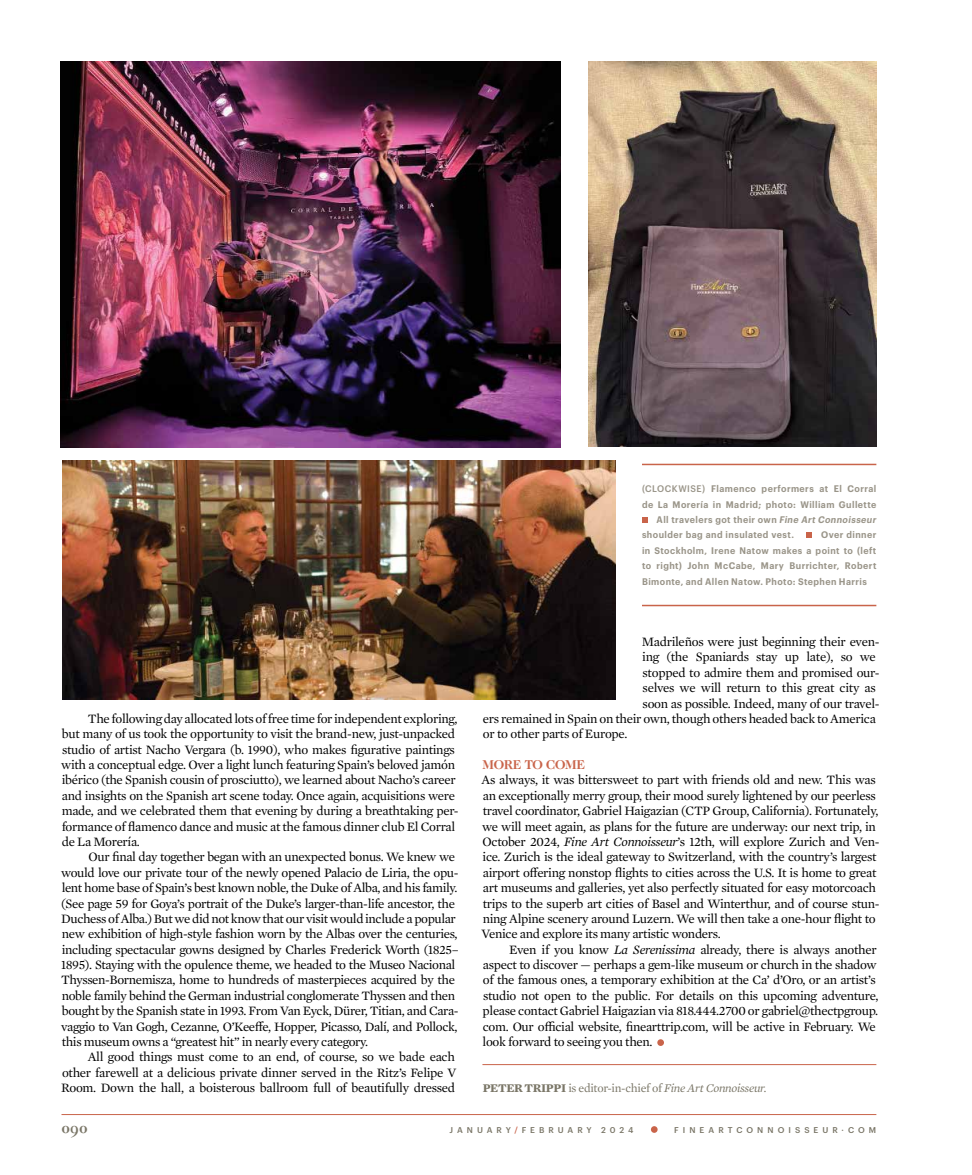
<style>
.page{position:relative;width:972px;height:1175px;background:#fff}
.page>*{position:absolute;margin:0;border:0;box-sizing:border-box;transform-origin:0 0}
.t1{font:700 16.5px "Caslon Classico";color:#7a7667}
.t2{font:13.05px/15.5px "Mercury Text G1";letter-spacing:-.025em;color:#000}
.t3{font:700 13.05px "Caslon Two Twenty Four LT";letter-spacing:-.025em;color:#c9644a}
.t4{font:12px "Mercury Text G1";letter-spacing:-.025em;color:#7a7667}
.t5{font:600 9.3px/15.3px "Graphik Narrow";letter-spacing:.045em;color:#9a9589;text-align:justify}
.t6{font:500 8.25px "Graphik";letter-spacing:.485em;color:#7a7667}
.s1{font-weight:500}
.s2{font-style:italic}
.s3{font-weight:700}
.s4{color:#c9644a}
</style>
<div class="page">
<hr style="left:62px;top:1114px;width:814px;height:1px;background:#c9644a">
<div style="left:651px;top:1126px;width:7px;height:6px;background:#c9644a;border-radius:50%"></div>
<hr style="left:482px;top:1064px;width:394px;height:1px;background:#c9644a">
<div style="left:657px;top:1039px;width:7px;height:7px;background:#c9644a;border-radius:50%"></div>
<img style="left:60px;top:62px;width:500px;height:385px">
<hr style="left:642px;top:464px;width:234px;height:1px;background:#c9644a">
<hr style="left:642px;top:605px;width:234px;height:1px;background:#c9644a">
<svg style="left:642px;top:517px;width:6px;height:6px"></svg>
<svg style="left:806px;top:532px;width:6px;height:6px"></svg>
<img style="left:588px;top:62px;width:289px;height:384px">
<img style="left:62px;top:460px;width:553px;height:239px">
<p class="t2" style="left:61px;top:710px;width:399px;text-indent:27px">The following day allocated lots of free time for independent exploring, but many of us took the opportunity to visit the brand-new, just-unpacked studio of artist Nacho Vergara (b. 1990), who makes figurative paintings with a conceptual edge. Over a light lunch featuring Spain’s beloved jamón ibérico (the Spanish cousin of prosciutto), we learned about Nacho’s career and insights on the Spanish art scene today. Once again, acquisitions were made, and we celebrated them that evening by during a breathtaking per&shy;formance of flamenco dance and music at the famous dinner club El Corral de La Morería.</p>
<p class="t2" style="left:61px;top:848px;width:399px;text-indent:28px">Our final day together began with an unexpected bonus. We knew we would love our private tour of the newly opened Palacio de Liria, the opu&shy;lent home base of Spain’s best known noble, the Duke of Alba, and his family. (See page 59 for Goya’s portrait of the Duke’s larger-than-life ancestor, the Duchess of Alba.) But we did not know that our visit would include a popular new exhibition of high-style fashion worn by the Albas over the centuries, including spectacular gowns designed by Charles Frederick Worth (1825– 1895). Staying with the opulence theme, we headed to the Museo Nacional Thyssen-Bornemisza, home to hundreds of masterpieces acquired by the noble family behind the German industrial conglomerate Thyssen and then bought by the Spanish state in 1993. From Van Eyck, Dürer, Titian, and Cara&shy;vaggio to Van Gogh, Cezanne, O’Keeffe, Hopper, Picasso, Dalí, and Pollock, this museum owns a “greatest hit” in nearly every category.</p>
<p class="t2" style="left:61px;top:1048px;width:396px;text-align:justify;text-indent:26px">All good things must come to an end, of course, so we bade each other farewell at a delicious private dinner served in the Ritz’s Felipe V Room. Down the hall, a boisterous ballroom full of beautifully dressed</p>
<p class="t5" style="left:642px;top:481px;width:236px"><span class="s1">(CLOCKWISE)</span> Flamenco performers at El Corral</p>
<p class="t5" style="left:642px;top:496px;width:236px">de La Morería in Madrid; photo: William Gullette</p>
<p class="t5" style="left:657px;top:512px;width:221px">All travelers got their own <span class="s2">Fine Art Connoisseur</span></p>
<p class="t5" style="left:642px;top:527px;width:154px">shoulder bag and insulated vest.</p>
<p class="t5" style="left:642px;top:527px;width:236px;text-indent:179px">Over dinner in Stockholm, Irene Natow makes a point to (left to right) John McCabe, Mary Burrichter, Robert Bimonte, and Allen Natow. Photo: Stephen Harris</p>
<p class="t2" style="left:642px;top:633px;width:239px">Madrileños were just beginning their even-</p>
<p class="t2" style="left:642px;top:648px;width:235px">ing (the Spaniards stay up late), so we</p>
<p class="t2" style="left:643px;top:664px;width:238px">stopped to admire them and promised our-</p>
<p class="t2" style="left:643px;top:679px;width:235px">selves we will return to this great city as</p>
<p class="t2" style="left:643px;top:695px;width:238px">soon as possible. Indeed, many of our travel-</p>
<p class="t2" style="left:483px;top:710px;width:395px">ers remained in Spain on their own, though others headed back to America</p>
<p class="t2" style="left:483px;top:725px;width:146px">or to other parts of Europe.</p>
<p class="t3" style="left:483px;top:757px;width:104px">MORE TO COME</p>
<p class="t2" style="left:481px;top:771px;width:400px">As always, it was bittersweet to part with friends old and new. This was an exceptionally merry group, their mood surely lightened by our peerless travel coordinator, Gabriel Haigazian (CTP Group, California). Fortunately, we will meet again, as plans for the future are underway: our next trip, in October 2024, <span class="s2">Fine Art Connoisseur</span>’s 12th, will explore Zurich and Ven&shy;ice. Zurich is the ideal gateway to Switzerland, with the country’s largest airport offering nonstop flights to cities across the U.S. It is home to great art museums and galleries, yet also perfectly situated for easy motorcoach trips to the superb art cities of Basel and Winterthur, and of course stun&shy;ning Alpine scenery around Luzern. We will then take a one-hour flight to Venice and explore its many artistic wonders.</p>
<p class="t2" style="left:483px;top:941px;width:397px;text-indent:27px">Even if you know <span class="s2">La Serenissima</span> already, there is always another aspect to discover — perhaps a gem-like museum or church in the shadow of the famous ones, a temporary exhibition at the Ca’ d’Oro, or an artist’s studio not open to the public. For details on this upcoming adventure, please contact Gabriel Haigazian via 818.444.2700 or gabriel@thectpgroup. com. Our official website, finearttrip.com, will be active in February. We look forward to seeing you then.</p>
<p class="t4" style="left:483px;top:1079px;width:285px"><span class="s3">PETER TRIPPI</span> is editor-in-chief of <span class="s2">Fine Art Connoisseur.</span></p>
<p class="t1" style="left:62px;top:1117px;width:28px">090</p>
<p class="t6" style="left:450px;top:1124px;width:185px">JANUARY<span class="s4">/</span>FEBRUARY 2024</p>
<p class="t6" style="left:674px;top:1124px;width:204px">FINEARTCONNOISSEUR·COM</p>
</div>
